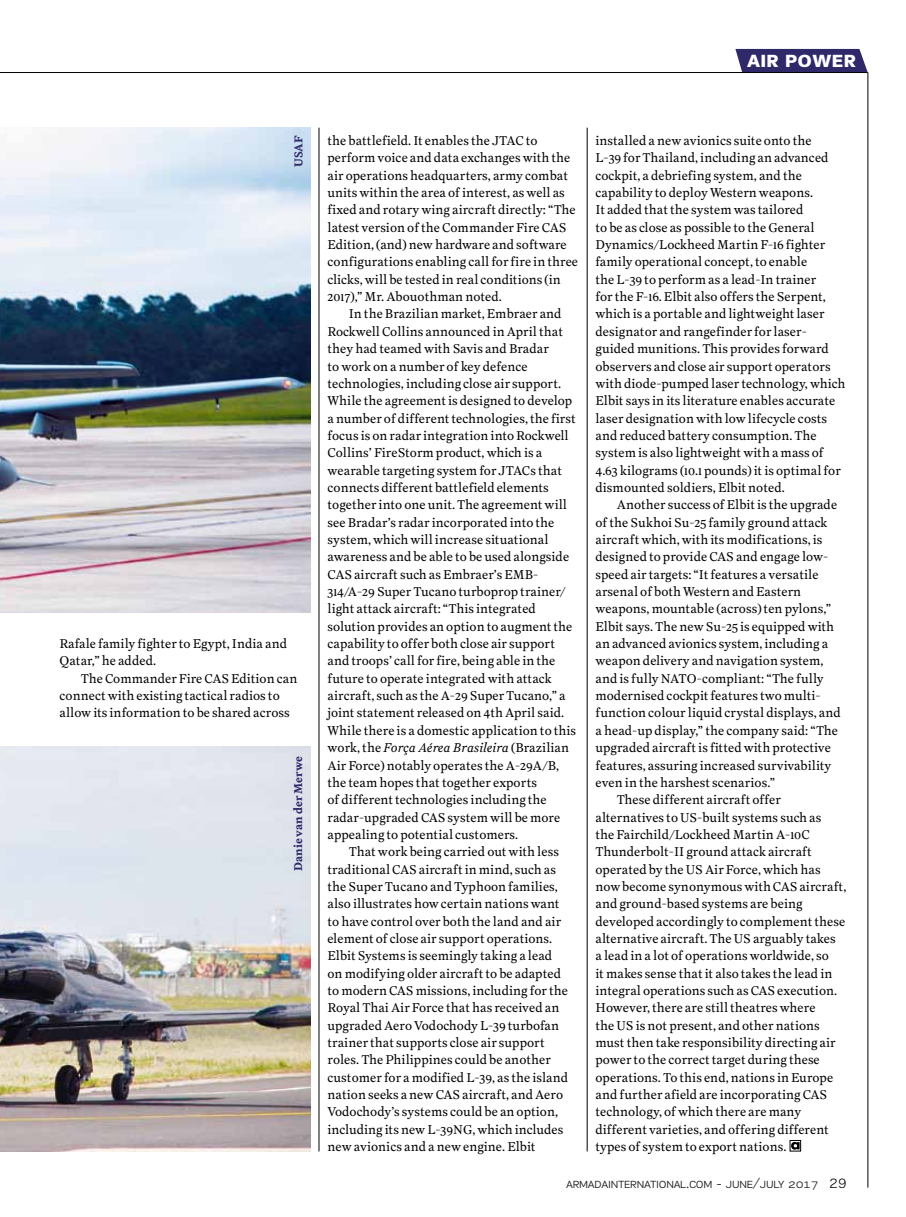
<style>
.page{position:relative;width:906px;height:1217px;background:#fff}
.page>*{position:absolute;margin:0;border:0;box-sizing:border-box;transform-origin:0 0}
.t1{font:900 18px "PF Encore Sans Pro";letter-spacing:.02em;color:#fff}
.t2{font:300 14.25px "PF Encore Sans Pro";letter-spacing:-.02em;color:#1d1d1b}
.t3{font:13.5px/17.4px "Superior Text";color:#000}
.t4{font:700 12px "Superior Text";color:#2f296a}
.s1{font-style:italic}
.s2{font-size:13.5px}
.s3{font-size:14.4px;color:#000}
</style>
<div class="page">
<div style="left:735px;top:49px;width:132px;height:23px;background:#2f296a"></div>
<hr style="left:867px;top:72px;width:1px;height:1115px;background:#000">
<hr style="left:0;top:72px;width:867px;height:1px;background:#000">
<img style="left:4px;top:746px;width:306px;height:404px">
<img style="left:4px;top:128px;width:306px;height:484px">
<img style="left:0;top:161px;width:4px;height:451px">
<img style="left:0;top:746px;width:4px;height:404px">
<svg style="left:791px;top:1141px;width:8px;height:8px"></svg>
<div style="left:789px;top:1139px;width:12px;height:12px;border:1px solid #000"></div>
<hr style="left:587px;top:128px;width:1px;height:1023px;background:#000">
<hr style="left:319px;top:128px;width:1px;height:1023px;background:#000">
<h1 class="t1" style="left:747px;top:49px;width:111px">AIR POWER</h1>
<p class="t4" style="left:291px;top:166px;width:33px;rotate:-90deg">USAF</p>
<p class="t3" style="left:327px;top:132px;width:252px">the battlefield. It enables the JTAC to perform voice and data exchanges with the air operations headquarters, army combat units within the area of interest, as well as fixed and rotary wing aircraft directly: “The latest version of the Commander Fire CAS Edition, (and) new hardware and software configurations enabling call for fire in three clicks, will be tested in real conditions (in 2017),” Mr. Abouothman noted.</p>
<p class="t3" style="left:327px;top:305px;width:250px;text-indent:21px">In the Brazilian market, Embraer and Rockwell Collins announced in April that they had teamed with Savis and Bradar<br>to work on a number of key defence technologies, including close air support.<br>While the agreement is designed to develop a number of different technologies, the first focus is on radar integration into Rockwell Collins’ FireStorm product, which is a wearable targeting system for JTACs that connects different battlefield elements together into one unit. The agreement will see Bradar’s radar incorporated into the system, which will increase situational awareness and be able to be used alongside CAS aircraft such as Embraer’s EMB-314/A-29 Super Tucano turboprop trainer/ light attack aircraft: “This integrated solution provides an option to augment the capability to offer both close air support and troops’ call for fire, being able in the future to operate integrated with attack aircraft, such as the A-29 Super Tucano,” a joint statement released on 4th April said.<br>While there is a domestic application to this work, the <span class="s1">Força Aérea Brasileira</span> (Brazilian Air Force) notably operates the A-29A/B, the team hopes that together exports<br>of different technologies including the radar-upgraded CAS system will be more appealing to potential customers.</p>
<p class="t3" style="left:327px;top:843px;width:242px;text-indent:21px">That work being carried out with less traditional CAS aircraft in mind, such as the Super Tucano and Typhoon families, also illustrates how certain nations want to have control over both the land and air element of close air support operations.<br>Elbit Systems is seemingly taking a lead on modifying older aircraft to be adapted to modern CAS missions, including for the Royal Thai Air Force that has received an upgraded Aero Vodochody L-39 turbofan trainer that supports close air support roles. The Philippines could be another customer for a modified L-39, as the island nation seeks a new CAS aircraft, and Aero Vodochody’s systems could be an option, including its new L-39NG, which includes new avionics and a new engine. Elbit</p>
<p class="t3" style="left:60px;top:635px;width:229px">Rafale family fighter to Egypt, India and<br>Qatar,” he added.</p>
<p class="t3" style="left:60px;top:669px;width:239px;text-indent:21px">The Commander Fire CAS Edition can connect with existing tactical radios to allow its information to be shared across</p>
<p class="t4" style="left:291px;top:870px;width:117px;rotate:-90deg">Danie van der Merwe</p>
<p class="t3" style="left:595px;top:132px;width:251px">installed a new avionics suite onto the<br>L-39 for Thailand, including an advanced cockpit, a debriefing system, and the capability to deploy Western weapons.<br>It added that the system was tailored<br>to be as close as possible to the General Dynamics/Lockheed Martin F-16 fighter family operational concept, to enable<br>the L-39 to perform as a lead-In trainer<br>for the F-16. Elbit also offers the Serpent, which is a portable and lightweight laser designator and rangefinder for laser&shy;guided munitions. This provides forward observers and close air support operators with diode-pumped laser technology, which Elbit says in its literature enables accurate laser designation with low lifecycle costs and reduced battery consumption. The system is also lightweight with a mass of 4.63 kilograms (10.1 pounds) it is optimal for dismounted soldiers, Elbit noted.</p>
<p class="t3" style="left:617px;top:496px;width:222px">Another success of Elbit is the upgrade</p>
<p class="t3" style="left:595px;top:513px;width:233px">of the Sukhoi Su-25 family ground attack</p>
<p class="t3" style="left:595px;top:531px;width:228px">aircraft which, with its modifications, is</p>
<p class="t3" style="left:595px;top:548px;width:234px">designed to provide CAS and engage low-</p>
<p class="t3" style="left:595px;top:565px;width:225px">speed air targets: “It features a versatile</p>
<p class="t3" style="left:595px;top:583px;width:207px">arsenal of both Western and Eastern</p>
<p class="t3" style="left:595px;top:600px;width:237px">weapons, mountable (across) ten pylons,”</p>
<p class="t3" style="left:595px;top:617px;width:240px">Elbit says. The new Su-25 is equipped with</p>
<p class="t3" style="left:595px;top:635px;width:234px">an advanced avionics system, including a</p>
<p class="t3" style="left:595px;top:652px;width:230px">weapon delivery and navigation system,</p>
<p class="t3" style="left:595px;top:669px;width:230px">and is fully NATO-compliant: “The fully</p>
<p class="t3" style="left:595px;top:687px;width:227px">modernised cockpit features two multi-</p>
<p class="t3" style="left:595px;top:704px;width:247px">function colour liquid crystal displays, and</p>
<p class="t3" style="left:595px;top:721px;width:244px">a head-up display,” the company said: “The</p>
<p class="t3" style="left:595px;top:739px;width:237px">upgraded aircraft is fitted with protective</p>
<p class="t3" style="left:595px;top:756px;width:237px">features, assuring increased survivability</p>
<p class="t3" style="left:595px;top:773px;width:181px">even in the harshest scenarios.”</p>
<p class="t3" style="left:617px;top:791px;width:166px">These different aircraft offer</p>
<p class="t3" style="left:595px;top:808px;width:227px">alternatives to US-built systems such as</p>
<p class="t3" style="left:595px;top:825px;width:216px">the Fairchild/Lockheed Martin A-10C</p>
<p class="t3" style="left:595px;top:843px;width:218px">Thunderbolt-II ground attack aircraft</p>
<p class="t3" style="left:595px;top:860px;width:227px">operated by the US Air Force, which has</p>
<p class="t3" style="left:595px;top:877px;width:252px">now become synonymous with CAS aircraft,</p>
<p class="t3" style="left:595px;top:895px;width:209px">and ground-based systems are being</p>
<p class="t3" style="left:595px;top:912px;width:251px">developed accordingly to complement these</p>
<p class="t3" style="left:595px;top:929px;width:242px">alternative aircraft. The US arguably takes</p>
<p class="t3" style="left:595px;top:947px;width:235px">a lead in a lot of operations worldwide, so</p>
<p class="t3" style="left:595px;top:964px;width:238px">it makes sense that it also takes the lead in</p>
<p class="t3" style="left:595px;top:981px;width:243px">integral operations such as CAS execution.</p>
<p class="t3" style="left:595px;top:999px;width:222px">However, there are still theatres where</p>
<p class="t3" style="left:595px;top:1016px;width:226px">the US is not present, and other nations</p>
<p class="t3" style="left:595px;top:1033px;width:242px">must then take responsibility directing air</p>
<p class="t3" style="left:595px;top:1051px;width:226px">power to the correct target during these</p>
<p class="t3" style="left:595px;top:1068px;width:239px">operations. To this end, nations in Europe</p>
<p class="t3" style="left:595px;top:1085px;width:233px">and further afield are incorporating CAS</p>
<p class="t3" style="left:595px;top:1103px;width:207px">technology, of which there are many</p>
<p class="t3" style="left:595px;top:1120px;width:235px">different varieties, and offering different</p>
<p class="t3" style="left:595px;top:1138px;width:192px">types of system to export nations.</p>
<p class="t2" style="left:566px;top:1174px;width:282px">armadainternational.com - june/july <span class="s2">2017</span> <span class="s3">29</span></p>
</div>
